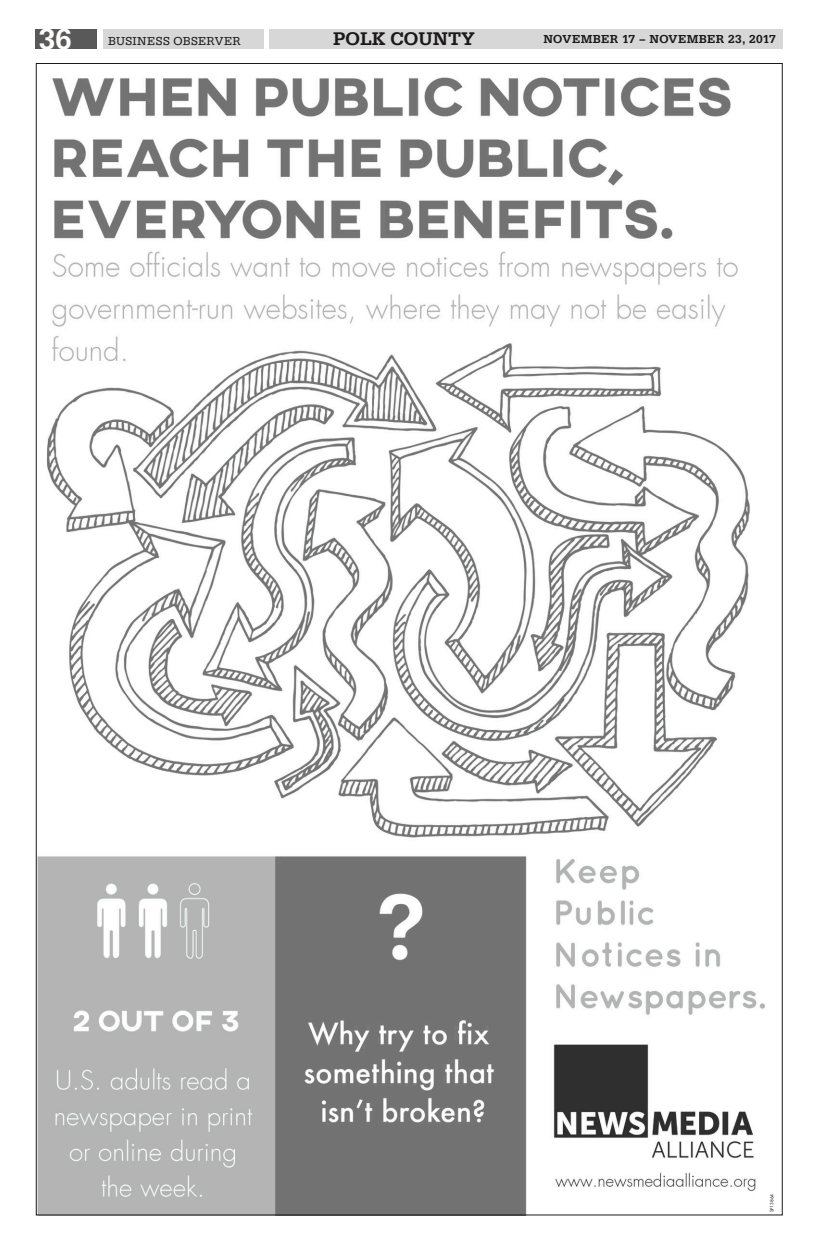
<style>
.page{position:relative;width:819px;height:1242px;background:#fff}
.page>*{position:absolute;margin:0;border:0;box-sizing:border-box;transform-origin:0 0}
.t1{font:500 30px "Serifa";color:#fffefd}
.t2{font:500 19px "Serifa";color:#1a1818}
.t3{font:500 12px "Serifa";letter-spacing:.03em;color:#1a1818}
.t4{font:12px "Serifa";letter-spacing:.025em;color:#1a1818}
.t5{font:5px "Futura T";color:#1a1818}
</style>
<div class="page">
<div style="left:269px;top:29px;width:514px;height:20px;background:#d6d7d6"></div>
<div style="left:36px;top:29px;width:61px;height:20px;background:#585958"></div>
<div style="left:103px;top:29px;width:160px;height:20px;background:#d6d7d6"></div>
<img style="left:38px;top:77px;width:728px;height:1136px">
<h1 class="t1" style="left:39px;top:22px;width:35px">36</h1>
<p class="t4" style="left:108px;top:34px;width:134px">BUSINESS OBSERVER</p>
<h2 class="t2" style="left:333px;top:28px;width:143px">POLK COUNTY</h2>
<p class="t3" style="left:544px;top:32px;width:234px">NOVEMBER 17 – NOVEMBER 23, 2017</p>
<p class="t5" style="left:769px;top:1212px;width:20px;rotate:-90deg">SP13864</p>
</div>
